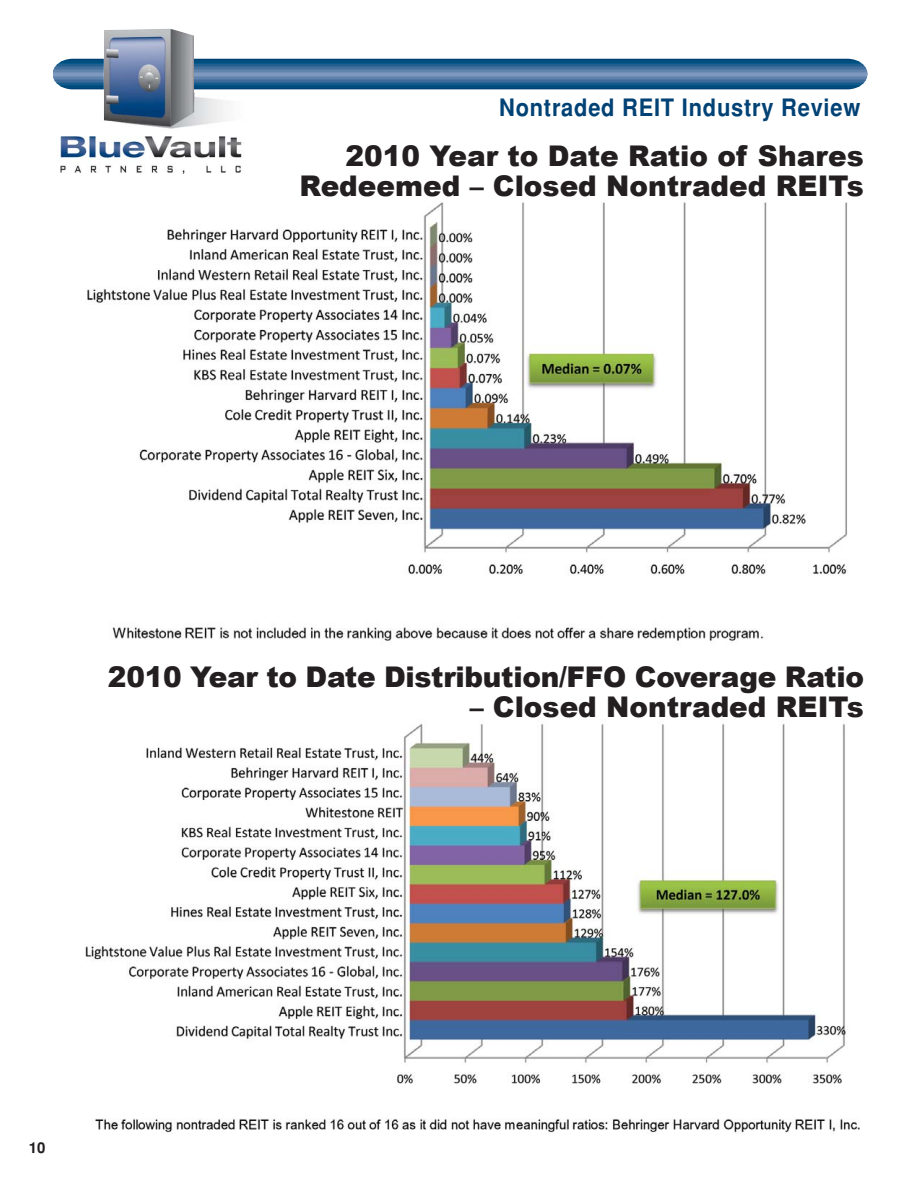
<style>
.page{position:relative;width:918px;height:1188px;background:#fff}
.page>*{position:absolute;margin:0;border:0;box-sizing:border-box;transform-origin:0 0}
.t1{font:900 28.5px/30.3px "Arial";color:#231f20;text-align:right}
.t2{font:700 24px "Helvetica";letter-spacing:.035em;color:#004275;scale:.91 1}
.t3{font:700 15px "Helvetica";color:#231f20}
</style>
<div class="page">
<img style="left:87px;top:202px;width:761px;height:439px">
<hr style="left:53px;top:59px;width:814px;height:1px;background:#004275">
<hr style="left:53px;top:60px;width:814px;height:1px;background:#00497b">
<hr style="left:53px;top:61px;width:814px;height:2px;background:#004f81">
<hr style="left:53px;top:63px;width:814px;height:1px;background:#085889">
<hr style="left:53px;top:64px;width:814px;height:2px;background:#235f8f">
<hr style="left:53px;top:66px;width:814px;height:1px;background:#346896">
<hr style="left:53px;top:67px;width:814px;height:2px;background:#43709d">
<hr style="left:53px;top:69px;width:814px;height:1px;background:#537aa6">
<hr style="left:53px;top:70px;width:814px;height:2px;background:#6184ad">
<hr style="left:53px;top:72px;width:814px;height:1px;background:#6f8eb5">
<hr style="left:53px;top:74px;width:814px;height:2px;background:#7e99bd">
<hr style="left:53px;top:76px;width:814px;height:1px;background:#6e8db4">
<hr style="left:53px;top:77px;width:814px;height:2px;background:#5e82ab">
<hr style="left:53px;top:79px;width:814px;height:1px;background:#4e77a3">
<hr style="left:53px;top:80px;width:814px;height:2px;background:#3d6c9a">
<hr style="left:53px;top:82px;width:814px;height:2px;background:#2b6392">
<hr style="left:53px;top:83px;width:814px;height:2px;background:#145a8a">
<hr style="left:53px;top:85px;width:814px;height:2px;background:#005183">
<hr style="left:53px;top:87px;width:814px;height:1px;background:#004a7c">
<hr style="left:53px;top:88px;width:814px;height:1px;background:#004275">
<img style="left:56px;top:29px;width:190px;height:145px">
<img style="left:85px;top:723px;width:775px;height:410px">
<p class="t2" style="left:499px;top:99px;width:398px">Nontraded REIT Industry Review</p>
<p class="t1" style="left:300px;top:139px;width:566px">2010 Year to Date Ratio of Shares<br>Redeemed – Closed Nontraded REITs</p>
<p class="t1" style="left:108px;top:660px;width:757px">2010 Year to Date Distribution/FFO Coverage Ratio</p>
<p class="t1" style="left:470px;top:691px;width:396px">– Closed Nontraded REITs</p>
<p class="t3" style="left:29px;top:1142px;width:18px">10</p>
</div>
